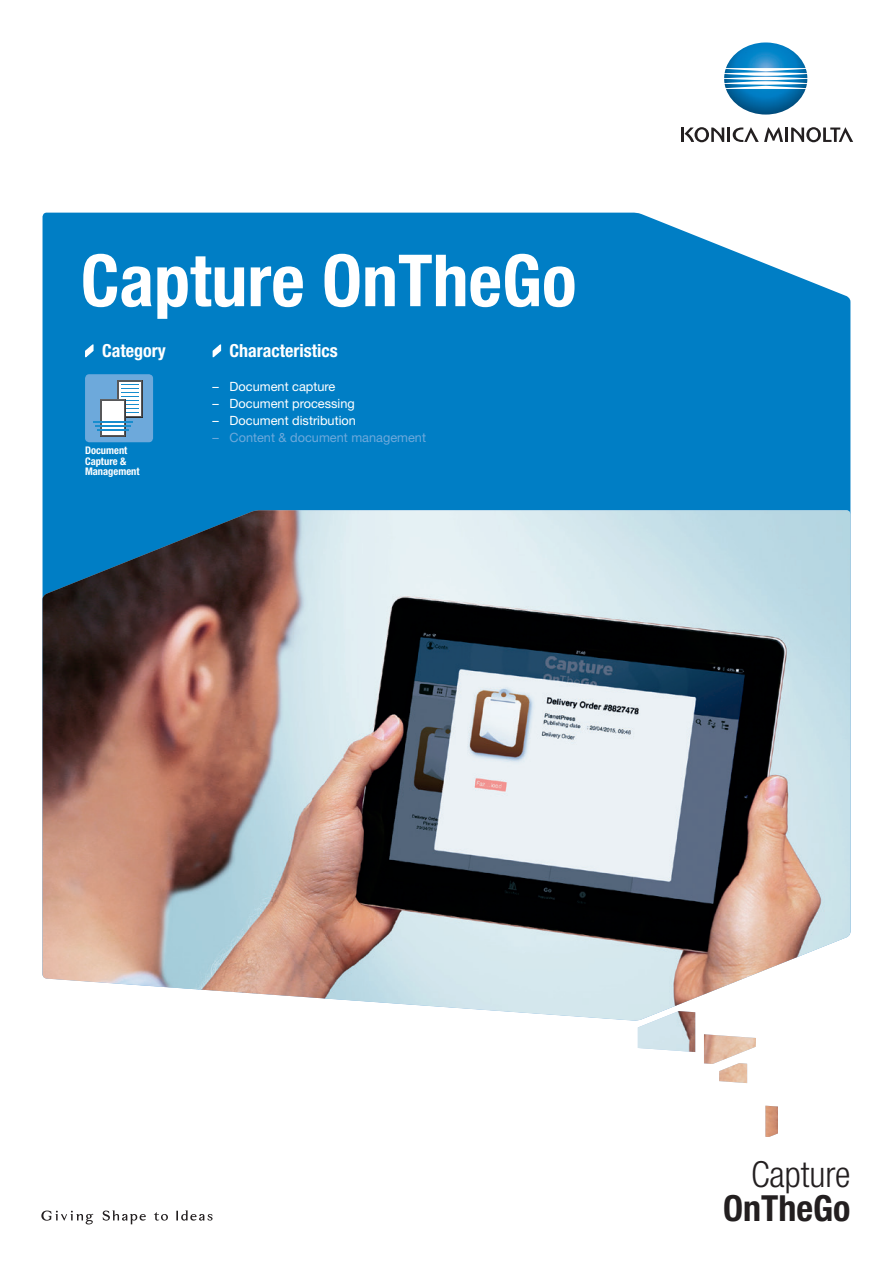
<style>
.page{position:relative;width:893px;height:1263px;background:#fff}
.page>*{position:absolute;margin:0;border:0;box-sizing:border-box;transform-origin:0 0}
.Bro_Title_HEAD_BoldC{font:700 condensed 72px "Helvetica Neue LTW1 G";color:#fff}
.Bro_Title_ORIGINATOR{font:300 condensed 36px "Helvetica Neue LTW1 G";color:#231f20}
.Bro_Title_ORIGINATOR-2{font:700 condensed 36px "Helvetica Neue LTW1 G";color:#231f20}
.Bro_Inside_SUBHEAD_W{font:700 condensed 18px "Helvetica Neue LTW1 G";color:#fff}
.Bro_Inside_COPY_BULL{font:12.75px "Helvetica Neue LTW1 G";color:#fff}
.Bro_Inside_COPY_BULL-2{font:12.75px "Helvetica Neue LTW1 G";color:#6da9db}
.Bro_Inside_ICON_SUBL{font:700 condensed 10.5px/10.5px "Helvetica Neue LTW1 G";color:#fff}
</style>
<div class="page">
<div style="left:43px;top:213px;width:807px;height:297px;background:#007ec5"></div>
<img style="left:724px;top:42px;width:83px;height:73px">
<hr style="left:785px;top:128px;width:3px;height:14px;background:#231f20">
<svg style="left:791px;top:127px;width:62px;height:15px"></svg>
<svg style="left:681px;top:127px;width:102px;height:15px"></svg>
<svg style="left:103px;top:1210px;width:43px;height:14px"></svg>
<svg style="left:176px;top:1210px;width:37px;height:10px"></svg>
<svg style="left:41px;top:1210px;width:52px;height:14px"></svg>
<svg style="left:154px;top:1212px;width:14px;height:9px"></svg>
<img style="left:43px;top:510px;width:807px;height:511px">
<svg style="left:84px;top:342px;width:10px;height:17px"></svg>
<svg style="left:211px;top:342px;width:11px;height:17px"></svg>
<div style="left:85px;top:374px;width:68px;height:68px;background:#6da9db;border-radius:4px"></div>
<div style="left:116px;top:380px;width:27px;height:38px;background:#57585a"></div>
<div style="left:119px;top:382px;width:22px;height:34px;background:#fff"></div>
<svg style="left:121px;top:384px;width:18px;height:29px"></svg>
<div style="left:99px;top:399px;width:27px;height:38px;background:#57585a"></div>
<div style="left:102px;top:401px;width:22px;height:34px;background:#fff"></div>
<hr style="left:97px;top:429px;width:31px;height:2px;background:#178dce">
<hr style="left:95px;top:425px;width:35px;height:2px;background:#178dce">
<hr style="left:93px;top:421px;width:39px;height:2px;background:#178dce">
<svg style="left:638px;top:1011px;width:140px;height:53px"></svg>
<img style="left:719px;top:1063px;width:59px;height:74px">
<p class="Bro_Title_HEAD_BoldC" style="left:81px;top:237px;width:497px">Capture OnTheGo</p>
<p class="Bro_Inside_SUBHEAD_W" style="left:102px;top:340px;width:65px">Category</p>
<p class="Bro_Inside_SUBHEAD_W" style="left:230px;top:340px;width:110px">Characteristics</p>
<p class="Bro_Inside_COPY_BULL" style="left:213px;top:379px;width:124px">– Document capture</p>
<p class="Bro_Inside_COPY_BULL" style="left:213px;top:396px;width:144px">– Document processing</p>
<p class="Bro_Inside_COPY_BULL" style="left:213px;top:413px;width:145px">– Document distribution</p>
<p class="Bro_Inside_COPY_BULL-2" style="left:213px;top:430px;width:215px">– Content &amp; document management</p>
<p class="Bro_Inside_ICON_SUBL" style="left:85px;top:445px;width:56px">Document<br>Capture &amp;<br>Management</p>
<p class="Bro_Title_ORIGINATOR" style="left:751px;top:1153px;width:101px">Capture</p>
<p class="Bro_Title_ORIGINATOR-2" style="left:723px;top:1186px;width:129px">OnTheGo</p>
</div>
